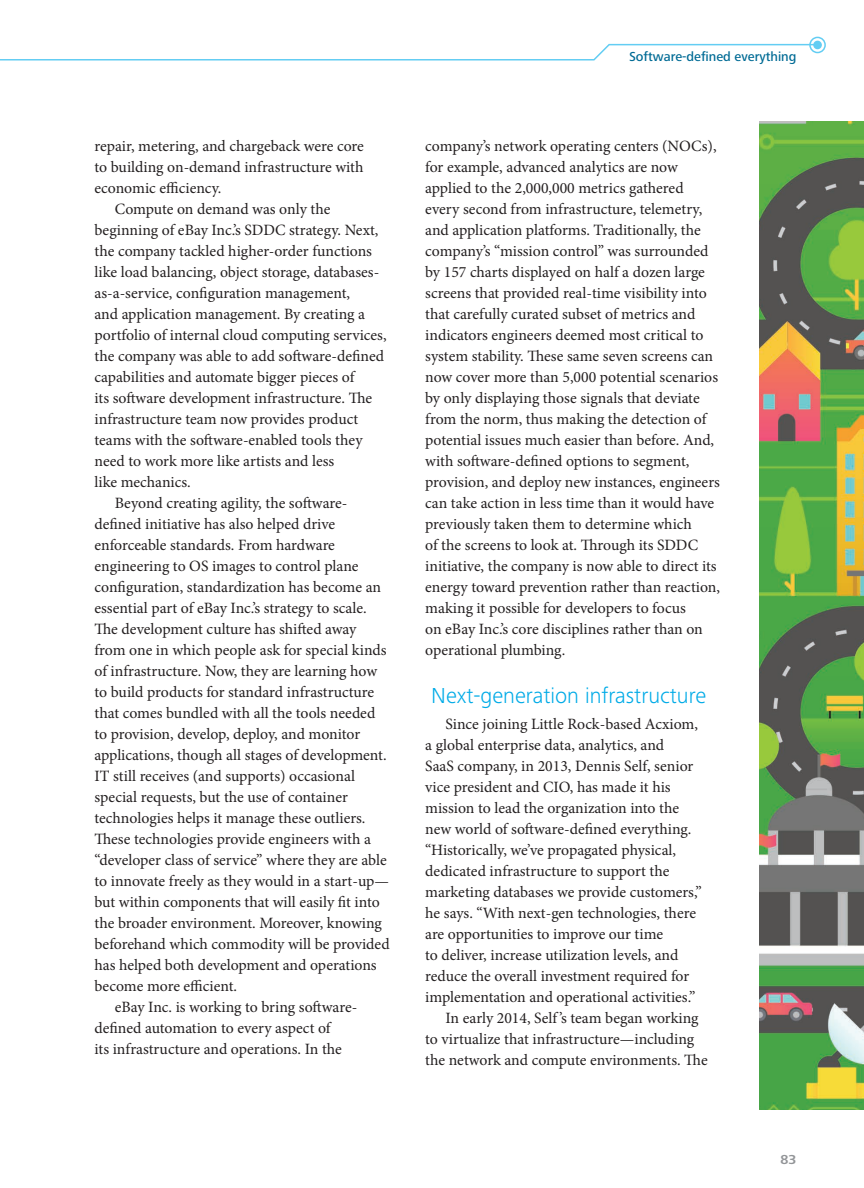
<style>
.page{position:relative;width:864px;height:1188px;background:#fff}
.page>*{position:absolute;margin:0;border:0;box-sizing:border-box;transform-origin:0 0}
.heading2{font:300 22.5px "Frutiger Next Pro";color:#00abe7}
.body-indent{font:15.75px/21px "Minion Pro";color:#231f20}
.t1{font:500 13.5px "Frutiger Next Pro";color:#006b95}
.t2{font:700 13.5px "Frutiger Next Pro";color:#939598}
</style>
<div class="page">
<img style="left:759px;top:122px;width:105px;height:988px">
<div style="left:813px;top:41px;width:9px;height:8px;background:#63cdf3;border-radius:50%"></div>
<div style="left:809px;top:37px;width:17px;height:16px;border:2px solid #63cdf3;border-radius:50%"></div>
<svg style="left:0;top:43px;width:819px;height:18px"></svg>
<p class="body-indent" style="left:94px;top:136px;width:271px;text-align:justify">repair, metering, and chargeback were core to building on-demand infrastructure with economic efficiency.</p>
<p class="body-indent" style="left:94px;top:199px;width:294px;text-indent:20px">Compute on demand was only the beginning of eBay Inc.’s SDDC strategy. Next, the company tackled higher-order functions like load balancing, object storage, databases&shy;as-a-service, configuration management,<br>and application management. By creating a portfolio of internal cloud computing services, the company was able to add software-defined capabilities and automate bigger pieces of<br>its software development infrastructure. The infrastructure team now provides product teams with the software-enabled tools they need to work more like artists and less<br>like mechanics.</p>
<p class="body-indent" style="left:94px;top:493px;width:297px;text-indent:20px">Beyond creating agility, the software&shy;defined initiative has also helped drive enforceable standards. From hardware engineering to OS images to control plane configuration, standardization has become an essential part of eBay Inc.’s strategy to scale.<br>The development culture has shifted away from one in which people ask for special kinds of infrastructure. Now, they are learning how to build products for standard infrastructure that comes bundled with all the tools needed to provision, develop, deploy, and monitor applications, though all stages of development.<br>IT still receives (and supports) occasional special requests, but the use of container technologies helps it manage these outliers.<br>These technologies provide engineers with a “developer class of service” where they are able to innovate freely as they would in a start-up— but within components that will easily fit into the broader environment. Moreover, knowing beforehand which commodity will be provided has helped both development and operations become more efficient.</p>
<p class="body-indent" style="left:94px;top:997px;width:264px;text-indent:20px">eBay Inc. is working to bring software&shy;defined automation to every aspect of<br>its infrastructure and operations. In the</p>
<p class="t1" style="left:629px;top:49px;width:169px">Software-defined everything</p>
<p class="body-indent" style="left:425px;top:136px;width:296px">company’s network operating centers (NOCs), for example, advanced analytics are now applied to the 2,000,000 metrics gathered every second from infrastructure, telemetry, and application platforms. Traditionally, the company’s “mission control” was surrounded by 157 charts displayed on half a dozen large screens that provided real-time visibility into that carefully curated subset of metrics and indicators engineers deemed most critical to system stability. These same seven screens can now cover more than 5,000 potential scenarios by only displaying those signals that deviate from the norm, thus making the detection of potential issues much easier than before. And, with software-defined options to segment, provision, and deploy new instances, engineers can take action in less time than it would have previously taken them to determine which<br>of the screens to look at. Through its SDDC initiative, the company is now able to direct its energy toward prevention rather than reaction, making it possible for developers to focus<br>on eBay Inc.’s core disciplines rather than on operational plumbing.</p>
<p class="heading2" style="left:431px;top:683px;width:276px">Next-generation infrastructure</p>
<p class="body-indent" style="left:425px;top:713px;width:278px;text-indent:20px">Since joining Little Rock-based Acxiom, a global enterprise data, analytics, and<br>SaaS company, in 2013, Dennis Self, senior vice president and CIO, has made it his mission to lead the organization into the new world of software-defined everything. “Historically, we’ve propagated physical, dedicated infrastructure to support the marketing databases we provide customers,” he says. “With next-gen technologies, there are opportunities to improve our time<br>to deliver, increase utilization levels, and reduce the overall investment required for implementation and operational activities.”</p>
<p class="body-indent" style="left:425px;top:1007px;width:284px;text-indent:20px">In early 2014, Self ’s team began working to virtualize that infrastructure—including the network and compute environments. The</p>
<p class="t2" style="left:781px;top:1152px;width:17px">83</p>
</div>
